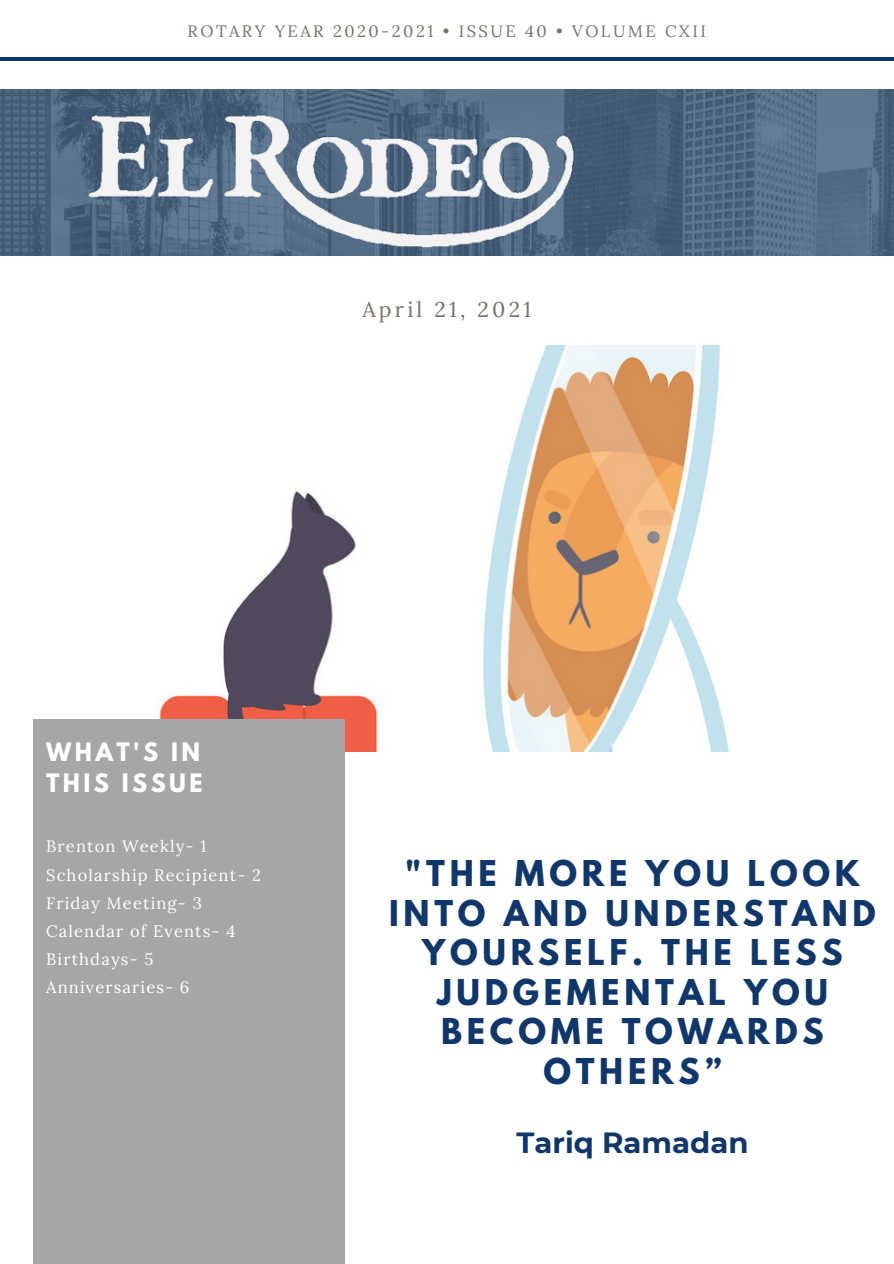
<style>
.page{position:relative;width:894px;height:1264px;background:#fff}
.page>*{position:absolute;margin:0;border:0;box-sizing:border-box;transform-origin:0 0}
.t1{font:700 31.5px/39.5px "League Spartan";letter-spacing:.15em;color:#10376b;text-align:center}
.t2{font:700 29.1px "Montserrat";color:#10376b}
.t3{font:700 22.5px "League Spartan";letter-spacing:.15em;color:#fff}
.t4{font:21.3px "Lora";letter-spacing:.15em;color:#7a7167}
.t5{font:16.5px "Lora";letter-spacing:.07em;color:#fff}
.t6{font:16.5px "Lora";letter-spacing:.15em;color:#7a7167}
</style>
<div class="page">
<hr style="left:0;top:57px;width:893px;height:4px;background:#10376b">
<img style="left:0;top:89px;width:893px;height:166px">
<img style="left:33px;top:345px;width:696px;height:407px">
<div style="left:34px;top:719px;width:311px;height:544px;background:#a6a6a6"></div>
<p class="t6" style="left:187px;top:21px;width:520px">ROTARY YEAR 2020-2021 • ISSUE 40 • VOLUME CXII</p>
<p class="t4" style="left:362px;top:295px;width:170px">April 21, 2021</p>
<p class="t3" style="left:46px;top:740px;width:155px">WHAT'S IN</p>
<p class="t3" style="left:46px;top:772px;width:158px">THIS ISSUE</p>
<p class="t5" style="left:46px;top:835px;width:162px">Brenton Weekly- 1</p>
<p class="t5" style="left:46px;top:864px;width:216px">Scholarship Recipient- 2</p>
<p class="t5" style="left:46px;top:892px;width:157px">Friday Meeting- 3</p>
<p class="t5" style="left:46px;top:920px;width:191px">Calendar of Events- 4</p>
<p class="t5" style="left:46px;top:948px;width:109px">Birthdays- 5</p>
<p class="t5" style="left:46px;top:976px;width:145px">Anniversaries- 6</p>
<p class="t1" style="left:389px;top:858px;width:488px">"THE MORE YOU LOOK<br>INTO AND UNDERSTAND<br>YOURSELF. THE LESS<br>JUDGEMENTAL YOU<br>BECOME TOWARDS<br>OTHERS”</p>
<p class="t2" style="left:516px;top:1124px;width:233px">Tariq Ramadan</p>
</div>
